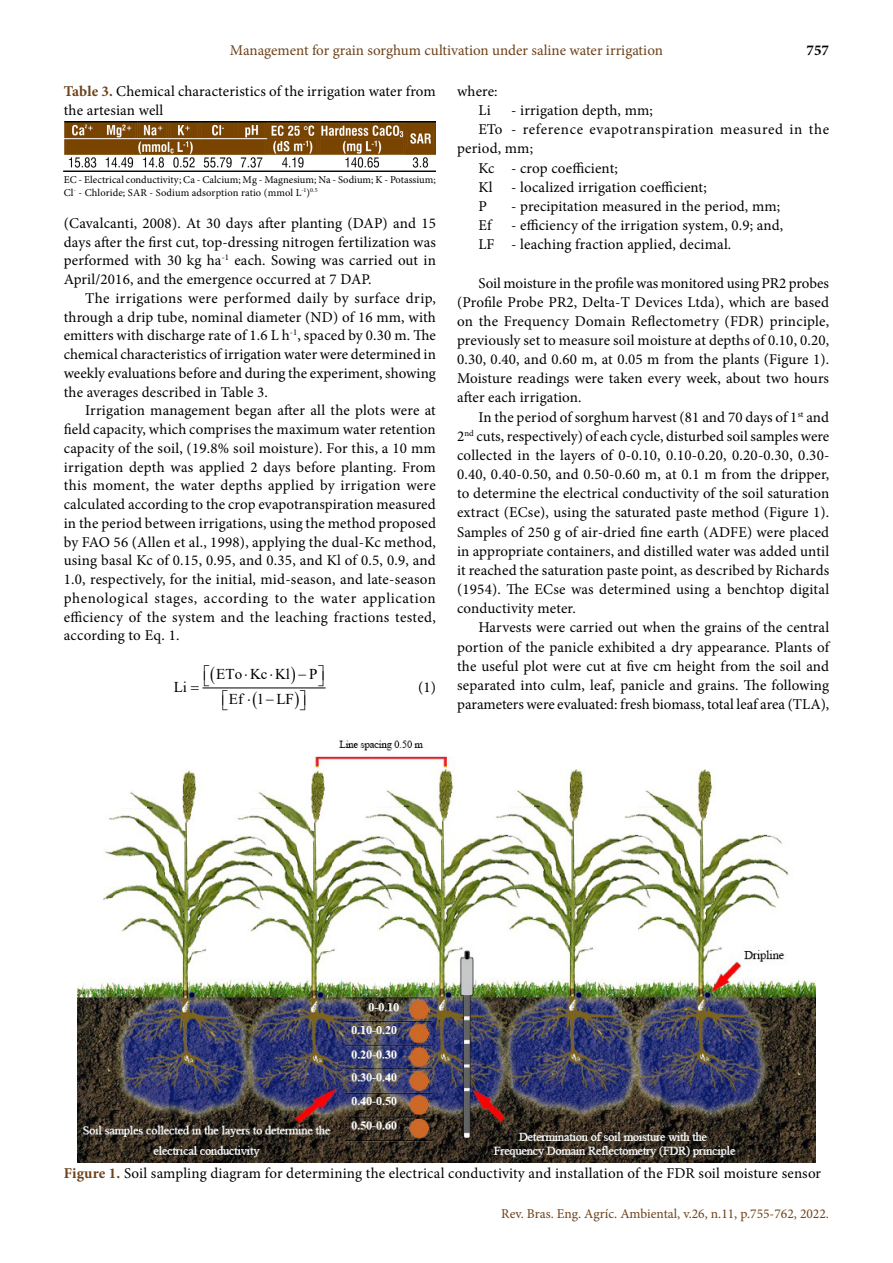
<style>
.page{position:relative;width:893px;height:1263px;background:#fff}
.page>*{position:absolute;margin:0;border:0;box-sizing:border-box;transform-origin:0 0}
.t1{font:15px/19.2px "Minion Pro";letter-spacing:.01em;color:#000;text-align:justify}
.t2{font:15px "Minion Pro";color:#6c4119}
.t3{font:15px "Minion Pro";letter-spacing:.04em;color:#000}
.t4{font:15px "Times New Roman";letter-spacing:-.005em;color:#000}
.t5{font:700 15px "Minion Pro";color:#000}
.t6{font:15px/24.6px "Symbol";color:#000;text-align:right}
.t7{font:13.5px "Minion Pro";color:#6c4119}
.t8{font:10.5px/12.6px "Minion Pro";letter-spacing:.005em;color:#000}
.s1{font-weight:700;color:#6c4119}
</style>
<div class="page">
<img style="left:64px;top:121px;width:372px;height:50px">
<hr style="left:203px;top:687px;width:122px;height:1px;background:#000">
<img style="left:77px;top:740px;width:739px;height:423px">
<svg style="left:202px;top:687px;width:13px;height:2px"></svg>
<svg style="left:291px;top:687px;width:14px;height:2px"></svg>
<p class="t2" style="left:230px;top:40px;width:434px">Management for grain sorghum cultivation under saline water irrigation</p>
<p class="t5" style="left:806px;top:40px;width:24px">757</p>
<p class="t1" style="left:64px;top:82px;width:374px;line-height:18.8px"><span class="s1">Table 3.</span> Chemical characteristics of the irrigation water from the artesian well</p>
<p class="t8" style="left:64px;top:173px;width:374px">EC - Electrical conductivity; Ca - Calcium; Mg - Magnesium; Na - Sodium; K - Potassium;<br>Cl<sup>-</sup> - Chloride; SAR - Sodium adsorption ratio (mmol L<sup>-1</sup>)<sup>0.5</sup></p>
<p class="t1" style="left:64px;top:214px;width:374px;line-height:18.8px">(Cavalcanti, 2008). At 30 days after planting (DAP) and 15 days after the first cut, top-dressing nitrogen fertilization was performed with 30 kg ha<sup>-1</sup> each. Sowing was carried out in April/2016, and the emergence occurred at 7 DAP.</p>
<p class="t1" style="left:64px;top:289px;width:374px;line-height:18.8px;text-indent:21px">The irrigations were performed daily by surface drip, through a drip tube, nominal diameter (ND) of 16 mm, with emitters with discharge rate of 1.6 L h<sup>-1</sup>, spaced by 0.30 m. The chemical characteristics of irrigation water were determined in weekly evaluations before and during the experiment, showing the averages described in Table 3.</p>
<p class="t1" style="left:64px;top:401px;width:374px;line-height:18.8px;text-indent:21px">Irrigation management began after all the plots were at field capacity, which comprises the maximum water retention capacity of the soil, (19.8% soil moisture). For this, a 10 mm irrigation depth was applied 2 days before planting. From this moment, the water depths applied by irrigation were calculated according to the crop evapotranspiration measured in the period between irrigations, using the method proposed by FAO 56 (Allen et al., 1998), applying the dual-Kc method, using basal Kc of 0.15, 0.95, and 0.35, and Kl of 0.5, 0.9, and 1.0, respectively, for the initial, mid-season, and late-season phenological stages, according to the water application efficiency of the system and the leaching fractions tested, according to Eq. 1.</p>
<p class="t4" style="left:174px;top:676px;width:15px">Li</p>
<p class="t4" style="left:216px;top:664px;width:75px">ETo Kc Kl</p>
<p class="t4" style="left:298px;top:664px;width:21px">−P</p>
<p class="t6" style="left:247px;top:661px;width:28px">⋅<br>⋅ −</p>
<p class="t4" style="left:229px;top:688px;width:66px">Ef 1 LF</p>
<p class="t1" style="left:418px;top:678px;width:19px">(1)</p>
<p class="t1" style="left:478px;top:82px;width:21px;text-indent:-21px">where:<br>Li</p>
<p class="t1" style="left:511px;top:101px;width:143px">- irrigation depth, mm;</p>
<p class="t3" style="left:478px;top:119px;width:352px">ETo - reference evapotranspiration measured in the</p>
<p class="t1" style="left:457px;top:139px;width:77px">period, mm;</p>
<p class="t1" style="left:478px;top:158px;width:141px">Kc - crop coefficient;</p>
<p class="t1" style="left:478px;top:177px;width:230px">Kl - localized irrigation coefficient;</p>
<p class="t1" style="left:478px;top:197px;width:10px">P</p>
<p class="t1" style="left:511px;top:197px;width:271px">- precipitation measured in the period, mm;</p>
<p class="t1" style="left:478px;top:216px;width:15px">Ef</p>
<p class="t1" style="left:478px;top:216px;width:306px;text-indent:33px">- efficiency of the irrigation system, 0.9; and,<br>LF - leaching fraction applied, decimal.</p>
<p class="t1" style="left:457px;top:273px;width:374px;text-indent:21px">Soil moisture in the profile was monitored using PR2 probes (Profile Probe PR2, Delta-T Devices Ltda), which are based on the Frequency Domain Reflectometry (FDR) principle, previously set to measure soil moisture at depths of 0.10, 0.20, 0.30, 0.40, and 0.60 m, at 0.05 m from the plants (Figure 1).<br>Moisture readings were taken every week, about two hours after each irrigation.</p>
<p class="t1" style="left:457px;top:407px;width:374px;text-indent:21px">In the period of sorghum harvest (81 and 70 days of 1<sup>st</sup> and 2<sup>nd</sup> cuts, respectively) of each cycle, disturbed soil samples were collected in the layers of 0-0.10, 0.10-0.20, 0.20-0.30, 0.30- 0.40, 0.40-0.50, and 0.50-0.60 m, at 0.1 m from the dripper, to determine the electrical conductivity of the soil saturation extract (ECse), using the saturated paste method (Figure 1).<br>Samples of 250 g of air-dried fine earth (ADFE) were placed in appropriate containers, and distilled water was added until it reached the saturation paste point, as described by Richards (1954). The ECse was determined using a benchtop digital conductivity meter.</p>
<p class="t1" style="left:457px;top:618px;width:374px;text-indent:21px">Harvests were carried out when the grains of the central portion of the panicle exhibited a dry appearance. Plants of the useful plot were cut at five cm height from the soil and separated into culm, leaf, panicle and grains. The following parameters were evaluated: fresh biomass, total leaf area (TLA),</p>
<p class="t1" style="left:64px;top:1163px;width:759px"><span class="s1">Figure 1.</span> Soil sampling diagram for determining the electrical conductivity and installation of the FDR soil moisture sensor</p>
<p class="t7" style="left:501px;top:1204px;width:329px">Rev. Bras. Eng. Agríc. Ambiental, v.26, n.11, p.755-762, 2022.</p>
</div>
